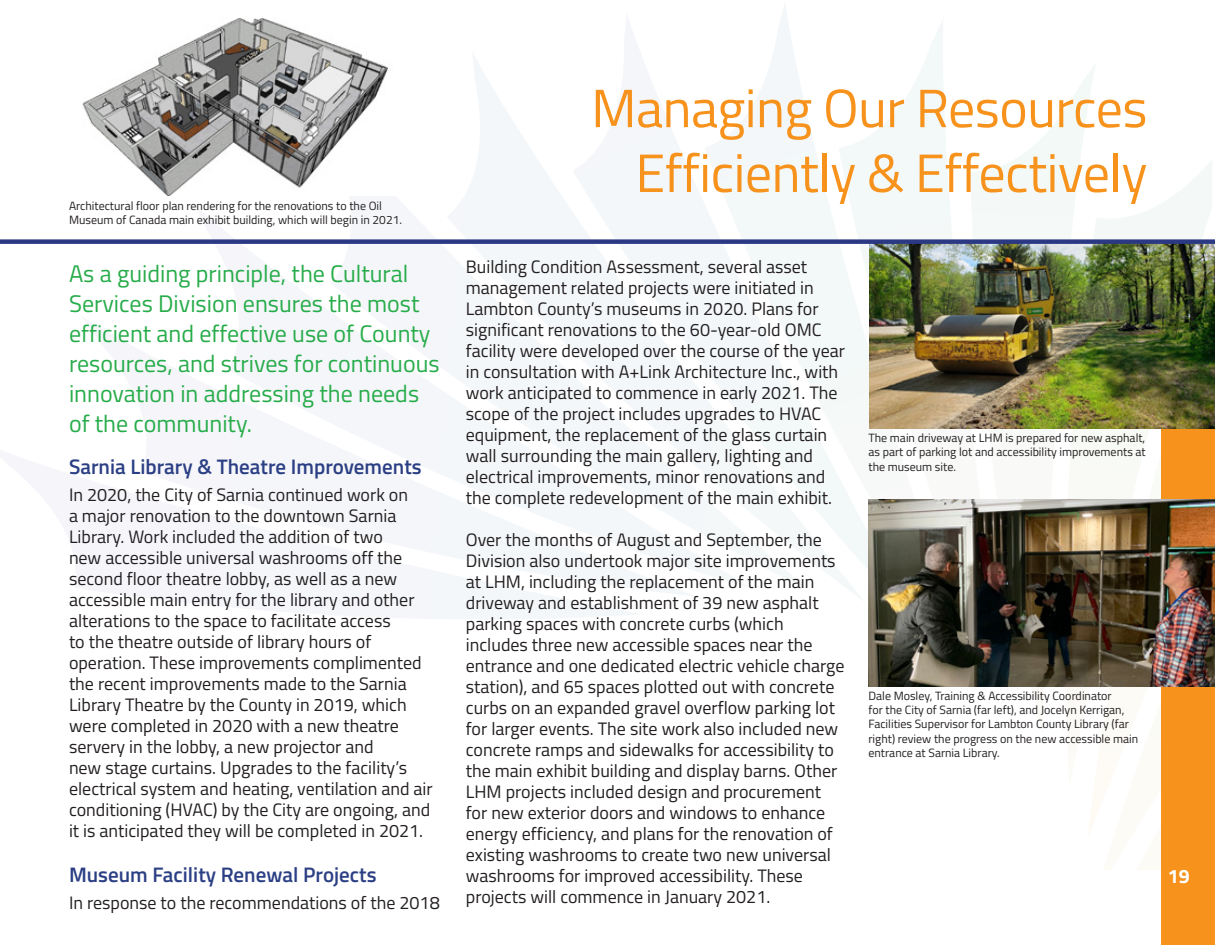
<style>
.page{position:relative;width:1215px;height:945px;background:#fff}
.page>*{position:absolute;margin:0;border:0;box-sizing:border-box;transform-origin:0 0}
.t1{font:54px "Titillium Web";letter-spacing:-.01em;color:#f7931d}
.t2{font:24px/30px "Titillium Web";color:#27ac4a}
.t3{font:600 21px "Titillium Web";color:#2b3f84}
.t4{font:700 19.5px "Titillium Web";color:#fff}
.t5{font:18px/21px "Titillium Web";color:#231f20}
.t6{font:12px/14.4px "Titillium Web";color:#231f20}
</style>
<div class="page">
<div style="left:284px;top:597px;width:289px;height:22px;background:#f4f7f9"></div>
<svg style="left:285px;top:589px;width:162px;height:8px"></svg>
<svg style="left:286px;top:296px;width:41px;height:293px"></svg>
<svg style="left:327px;top:196px;width:120px;height:395px"></svg>
<svg style="left:447px;top:55px;width:126px;height:548px"></svg>
<svg style="left:573px;top:17px;width:132px;height:600px"></svg>
<svg style="left:705px;top:5px;width:134px;height:582px"></svg>
<svg style="left:839px;top:20px;width:131px;height:577px"></svg>
<svg style="left:970px;top:64px;width:126px;height:365px"></svg>
<svg style="left:1056px;top:159px;width:156px;height:270px"></svg>
<div style="left:1161px;top:250px;width:54px;height:695px;background:#f7931d"></div>
<img style="left:82px;top:18px;width:306px;height:177px">
<img style="left:870px;top:244px;width:345px;height:184px">
<img style="left:868px;top:499px;width:347px;height:188px">
<div style="left:0;top:239px;width:1215px;height:5px;background:#2b3884"></div>
<p class="t6" style="left:69px;top:198px;width:335px">Architectural floor plan rendering for the renovations to the Oil<br>Museum of Canada main exhibit building, which will begin in 2021.</p>
<p class="t2" style="left:69px;top:258px;width:372px">As a guiding principle, the Cultural Services Division ensures the most efficient and effective use of County resources, and strives for continuous innovation in addressing the needs of the community.</p>
<p class="t3" style="left:69px;top:451px;width:354px">Sarnia Library &amp; Theatre Improvements</p>
<p class="t5" style="left:69px;top:484px;width:365px">In 2020, the City of Sarnia continued work on<br>a major renovation to the downtown Sarnia Library. Work included the addition of two<br>new accessible universal washrooms off the second floor theatre lobby, as well as a new accessible main entry for the library and other alterations to the space to facilitate access<br>to the theatre outside of library hours of operation. These improvements complimented the recent improvements made to the Sarnia Library Theatre by the County in 2019, which were completed in 2020 with a new theatre servery in the lobby, a new projector and<br>new stage curtains. Upgrades to the facility’s electrical system and heating, ventilation and air conditioning (HVAC) by the City are ongoing, and it is anticipated they will be completed in 2021.</p>
<p class="t3" style="left:69px;top:859px;width:309px">Museum Facility Renewal Projects</p>
<p class="t5" style="left:69px;top:892px;width:372px">In response to the recommendations of the 2018</p>
<p class="t1" style="left:591px;top:69px;width:558px">Managing Our Resources</p>
<p class="t1" style="left:635px;top:134px;width:514px">Efficiently &amp; Effectively</p>
<p class="t5" style="left:466px;top:255px;width:381px">Building Condition Assessment, several asset management related projects were initiated in Lambton County’s museums in 2020. Plans for significant renovations to the 60-year-old OMC facility were developed over the course of the year in consultation with A+Link Architecture Inc., with work anticipated to commence in early 2021. The scope of the project includes upgrades to HVAC equipment, the replacement of the glass curtain wall surrounding the main gallery, lighting and electrical improvements, minor renovations and the complete redevelopment of the main exhibit.</p>
<p class="t5" style="left:466px;top:528px;width:380px">Over the months of August and September, the Division also undertook major site improvements at LHM, including the replacement of the main driveway and establishment of 39 new asphalt parking spaces with concrete curbs (which includes three new accessible spaces near the entrance and one dedicated electric vehicle charge station), and 65 spaces plotted out with concrete curbs on an expanded gravel overflow parking lot for larger events. The site work also included new concrete ramps and sidewalks for accessibility to the main exhibit building and display barns. Other LHM projects included design and procurement for new exterior doors and windows to enhance energy efficiency, and plans for the renovation of existing washrooms to create two new universal washrooms for improved accessibility. These projects will commence in January 2021.</p>
<p class="t6" style="left:868px;top:430px;width:279px;text-align:justify">The main driveway at LHM is prepared for new asphalt, as part of parking lot and accessibility improvements at the museum site.</p>
<p class="t6" style="left:868px;top:688px;width:271px">Dale Mosley, Training &amp; Accessibility Coordinator<br>for the City of Sarnia (far left), and Jocelyn Kerrigan, Facilities Supervisor for Lambton County Library (far right) review the progress on the new accessible main entrance at Sarnia Library.</p>
<p class="t4" style="left:1168px;top:861px;width:23px">19</p>
</div>
